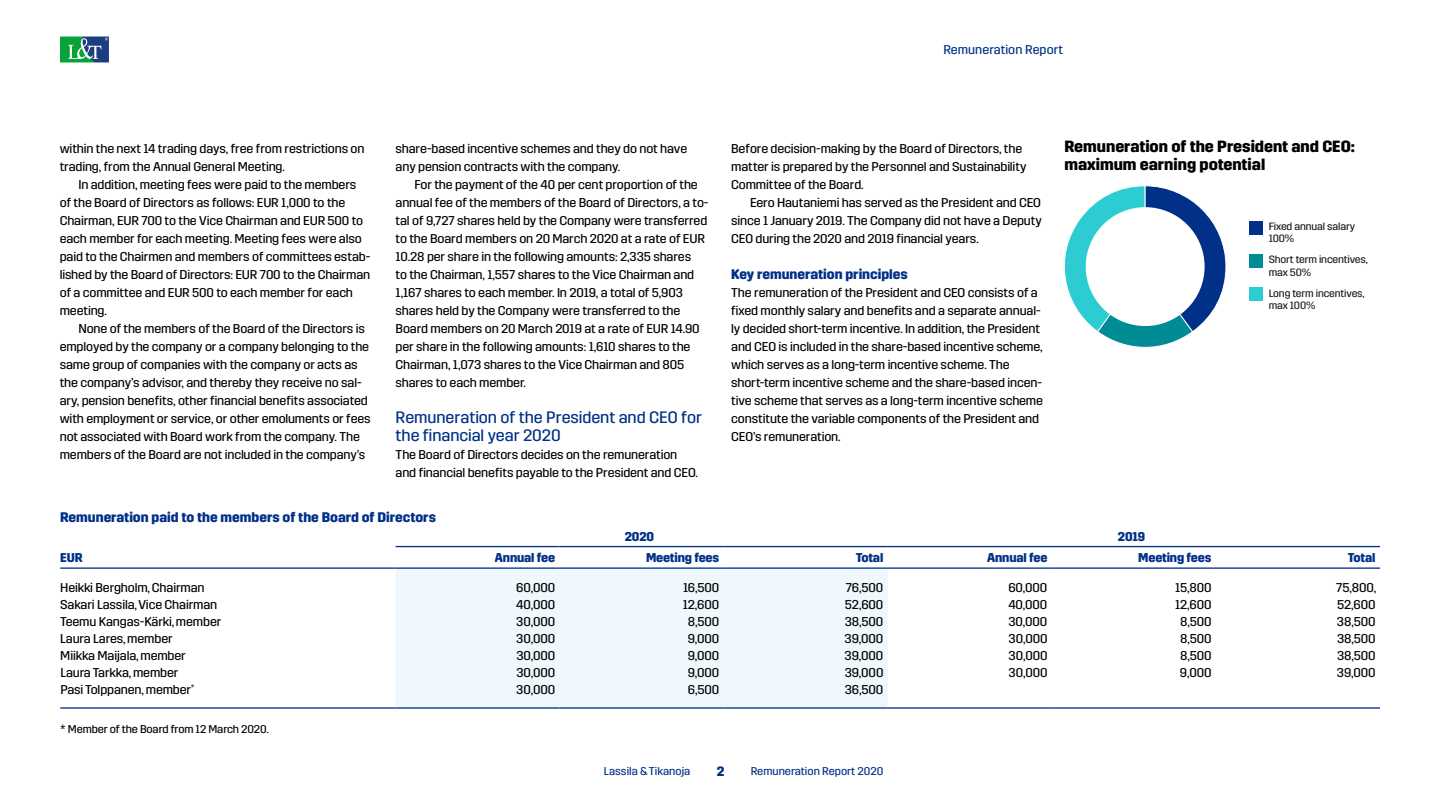
<style>
.page{position:relative;width:1440px;height:810px;background:#fff}
.page>*{position:absolute;margin:0;border:0;box-sizing:border-box;transform-origin:0 0}
.t1{font:16.5px/18px "LT Trim";letter-spacing:-.005em;color:#003087}
.t2{font:700 16.27px/17.9px "LT Trim";color:#000}
.t3{font:700 13.88px "LT Trim";color:#003087}
.t4{font:700 13.5px "LT Trim";color:#003087}
.t5{font:12.75px/18px "LT Trim";letter-spacing:-.01em;color:#000}
.t6{font:700 12.75px "LT Trim";letter-spacing:-.01em;color:#003087}
.t7{font:12.75px "LT Trim";letter-spacing:.005em;color:#003087}
.t8{font:11.25px "LT Trim";color:#003087}
.t9{font:11.25px "LT Trim";letter-spacing:-.01em;color:#000}
.t10{font:10.57px/12.7px "LT Trim";letter-spacing:-.01em;color:#1a1a1a}
</style>
<div class="page">
<div style="left:396px;top:569px;width:492px;height:138px;background:#eff8fc"></div>
<hr style="left:60px;top:707px;width:336px;height:2px;background:#003087">
<hr style="left:396px;top:707px;width:164px;height:2px;background:#003087">
<hr style="left:560px;top:707px;width:164px;height:2px;background:#003087">
<hr style="left:724px;top:707px;width:164px;height:2px;background:#003087">
<hr style="left:888px;top:707px;width:164px;height:2px;background:#003087">
<hr style="left:1052px;top:707px;width:164px;height:2px;background:#003087">
<hr style="left:1216px;top:707px;width:164px;height:2px;background:#003087">
<hr style="left:396px;top:546px;width:164px;height:1px;background:#003087">
<hr style="left:560px;top:546px;width:164px;height:1px;background:#003087">
<hr style="left:724px;top:546px;width:164px;height:1px;background:#003087">
<hr style="left:888px;top:546px;width:164px;height:1px;background:#003087">
<hr style="left:1052px;top:546px;width:164px;height:1px;background:#003087">
<hr style="left:1216px;top:546px;width:164px;height:1px;background:#003087">
<hr style="left:60px;top:567px;width:336px;height:2px;background:#003087">
<hr style="left:396px;top:567px;width:164px;height:2px;background:#003087">
<hr style="left:560px;top:567px;width:164px;height:2px;background:#003087">
<hr style="left:724px;top:567px;width:164px;height:2px;background:#003087">
<hr style="left:888px;top:567px;width:164px;height:2px;background:#003087">
<hr style="left:1052px;top:567px;width:164px;height:2px;background:#003087">
<hr style="left:1216px;top:567px;width:164px;height:2px;background:#003087">
<svg style="left:1064px;top:185px;width:162px;height:163px"></svg>
<div style="left:1086px;top:207px;width:119px;height:119px;background:#fff;border-radius:50%"></div>
<div style="left:1249px;top:221px;width:14px;height:14px;background:#003087"></div>
<div style="left:1249px;top:254px;width:14px;height:14px;background:#008c95"></div>
<div style="left:1249px;top:287px;width:14px;height:14px;background:#2dccd3"></div>
<svg style="left:60px;top:37px;width:49px;height:25px"></svg>
<p class="t7" style="left:943px;top:43px;width:121px">Remuneration Report</p>
<p class="t5" style="left:60px;top:140px;width:306px">within the next 14 trading days, free from restrictions on trading, from the Annual General Meeting.</p>
<p class="t5" style="left:60px;top:176px;width:312px;text-indent:19px">In addition, meeting fees were paid to the members of the Board of Directors as follows: EUR 1,000 to the Chairman, EUR 700 to the Vice Chairman and EUR 500 to each member for each meeting. Meeting fees were also paid to the Chairmen and members of committees estab&shy;lished by the Board of Directors: EUR 700 to the Chairman of a committee and EUR 500 to each member for each meeting.</p>
<p class="t5" style="left:60px;top:320px;width:312px;text-indent:19px">None of the members of the Board of the Directors is employed by the company or a company belonging to the same group of companies with the company or acts as the company’s advisor, and thereby they receive no sal&shy;ary, pension benefits, other financial benefits associated with employment or service, or other emoluments or fees not associated with Board work from the company. The members of the Board are not included in the company’s</p>
<p class="t5" style="left:396px;top:140px;width:293px">share-based incentive schemes and they do not have any pension contracts with the company.</p>
<p class="t5" style="left:396px;top:176px;width:315px;text-indent:19px">For the payment of the 40 per cent proportion of the annual fee of the members of the Board of Directors, a to&shy;tal of 9,727 shares held by the Company were transferred to the Board members on 20 March 2020 at a rate of EUR 10.28 per share in the following amounts: 2,335 shares<br>to the Chairman, 1,557 shares to the Vice Chairman and 1,167 shares to each member. In 2019, a total of 5,903 shares held by the Company were transferred to the Board members on 20 March 2019 at a rate of EUR 14.90 per share in the following amounts: 1,610 shares to the Chairman, 1,073 shares to the Vice Chairman and 805 shares to each member.</p>
<p class="t1" style="left:396px;top:409px;width:308px">Remuneration of the President and CEO for the financial year 2020</p>
<p class="t5" style="left:396px;top:446px;width:304px">The Board of Directors decides on the remuneration and financial benefits payable to the President and CEO.</p>
<p class="t3" style="left:60px;top:509px;width:377px">Remuneration paid to the members of the Board of Directors</p>
<p class="t5" style="left:731px;top:140px;width:297px">Before decision-making by the Board of Directors, the matter is prepared by the Personnel and Sustainability<br>Committee of the Board.</p>
<p class="t5" style="left:731px;top:194px;width:312px;text-align:justify;text-indent:19px">Eero Hautaniemi has served as the President and CEO since 1 January 2019. The Company did not have a Deputy CEO during the 2020 and 2019 financial years.</p>
<p class="t3" style="left:731px;top:266px;width:178px">Key remuneration principles</p>
<p class="t5" style="left:731px;top:284px;width:313px">The remuneration of the President and CEO consists of a fixed monthly salary and benefits and a separate annual&shy;ly decided short-term incentive. In addition, the President and CEO is included in the share-based incentive scheme, which serves as a long-term incentive scheme. The short-term incentive scheme and the share-based incen&shy;tive scheme that serves as a long-term incentive scheme constitute the variable components of the President and CEO’s remuneration.</p>
<p class="t2" style="left:1064px;top:138px;width:292px">Remuneration of the President and CEO: maximum earning potential</p>
<p class="t10" style="left:1269px;top:220px;width:88px">Fixed annual salary<br>100%</p>
<p class="t10" style="left:1269px;top:253px;width:101px">Short term incentives, max 50%</p>
<p class="t10" style="left:1269px;top:287px;width:97px">Long term incentives, max 100%</p>
<p class="t6" style="left:625px;top:529px;width:31px">2020</p>
<p class="t6" style="left:1118px;top:529px;width:29px">2019</p>
<p class="t6" style="left:60px;top:550px;width:24px">EUR</p>
<p class="t6" style="left:495px;top:550px;width:62px">Annual fee</p>
<p class="t6" style="left:646px;top:550px;width:75px">Meeting fees</p>
<p class="t6" style="left:856px;top:550px;width:29px">Total</p>
<p class="t6" style="left:987px;top:550px;width:62px">Annual fee</p>
<p class="t6" style="left:1138px;top:550px;width:75px">Meeting fees</p>
<p class="t6" style="left:1348px;top:550px;width:29px">Total</p>
<p class="t5" style="left:60px;top:578px;width:146px">Heikki Bergholm, Chairman</p>
<p class="t5" style="left:516px;top:578px;width:41px">60,000</p>
<p class="t5" style="left:683px;top:578px;width:38px">16,500</p>
<p class="t5" style="left:846px;top:578px;width:39px">76,500</p>
<p class="t5" style="left:1008px;top:578px;width:41px">60,000</p>
<p class="t5" style="left:1175px;top:578px;width:38px">15,800</p>
<p class="t5" style="left:1336px;top:578px;width:41px">75,800,</p>
<p class="t5" style="left:60px;top:595px;width:159px">Sakari Lassila, Vice Chairman</p>
<p class="t5" style="left:516px;top:595px;width:41px">40,000</p>
<p class="t5" style="left:683px;top:595px;width:38px">12,600</p>
<p class="t5" style="left:845px;top:595px;width:40px">52,600</p>
<p class="t5" style="left:1008px;top:595px;width:41px">40,000</p>
<p class="t5" style="left:1175px;top:595px;width:38px">12,600</p>
<p class="t5" style="left:1337px;top:595px;width:40px">52,600</p>
<p class="t5" style="left:60px;top:613px;width:163px">Teemu Kangas-Kärki, member</p>
<p class="t5" style="left:516px;top:613px;width:40px">30,000</p>
<p class="t5" style="left:688px;top:613px;width:33px">8,500</p>
<p class="t5" style="left:845px;top:613px;width:40px">38,500</p>
<p class="t5" style="left:1008px;top:613px;width:40px">30,000</p>
<p class="t5" style="left:1180px;top:613px;width:33px">8,500</p>
<p class="t5" style="left:1337px;top:613px;width:40px">38,500</p>
<p class="t5" style="left:60px;top:630px;width:114px">Laura Lares, member</p>
<p class="t5" style="left:516px;top:630px;width:40px">30,000</p>
<p class="t5" style="left:688px;top:630px;width:33px">9,000</p>
<p class="t5" style="left:845px;top:630px;width:40px">39,000</p>
<p class="t5" style="left:1009px;top:630px;width:40px">30,000</p>
<p class="t5" style="left:1180px;top:630px;width:33px">8,500</p>
<p class="t5" style="left:1337px;top:630px;width:40px">38,500</p>
<p class="t5" style="left:60px;top:647px;width:127px">Miikka Maijala, member</p>
<p class="t5" style="left:516px;top:647px;width:40px">30,000</p>
<p class="t5" style="left:688px;top:647px;width:33px">9,000</p>
<p class="t5" style="left:845px;top:647px;width:40px">39,000</p>
<p class="t5" style="left:1009px;top:647px;width:40px">30,000</p>
<p class="t5" style="left:1180px;top:647px;width:33px">8,500</p>
<p class="t5" style="left:1337px;top:647px;width:40px">38,500</p>
<p class="t5" style="left:60px;top:664px;width:120px">Laura Tarkka, member</p>
<p class="t5" style="left:516px;top:664px;width:40px">30,000</p>
<p class="t5" style="left:688px;top:664px;width:33px">9,000</p>
<p class="t5" style="left:845px;top:664px;width:40px">39,000</p>
<p class="t5" style="left:1009px;top:664px;width:40px">30,000</p>
<p class="t5" style="left:1180px;top:664px;width:33px">9,000</p>
<p class="t5" style="left:1337px;top:664px;width:40px">39,000</p>
<p class="t5" style="left:60px;top:681px;width:136px">Pasi Tolppanen, member<sup>*</sup></p>
<p class="t5" style="left:516px;top:681px;width:40px">30,000</p>
<p class="t5" style="left:688px;top:681px;width:33px">6,500</p>
<p class="t5" style="left:845px;top:681px;width:40px">36,500</p>
<p class="t9" style="left:60px;top:722px;width:210px">* Member of the Board from 12 March 2020.</p>
<p class="t8" style="left:604px;top:765px;width:88px">Lassila &amp; Tikanoja</p>
<p class="t4" style="left:717px;top:764px;width:9px">2</p>
<p class="t8" style="left:751px;top:765px;width:134px">Remuneration Report 2020</p>
</div>
